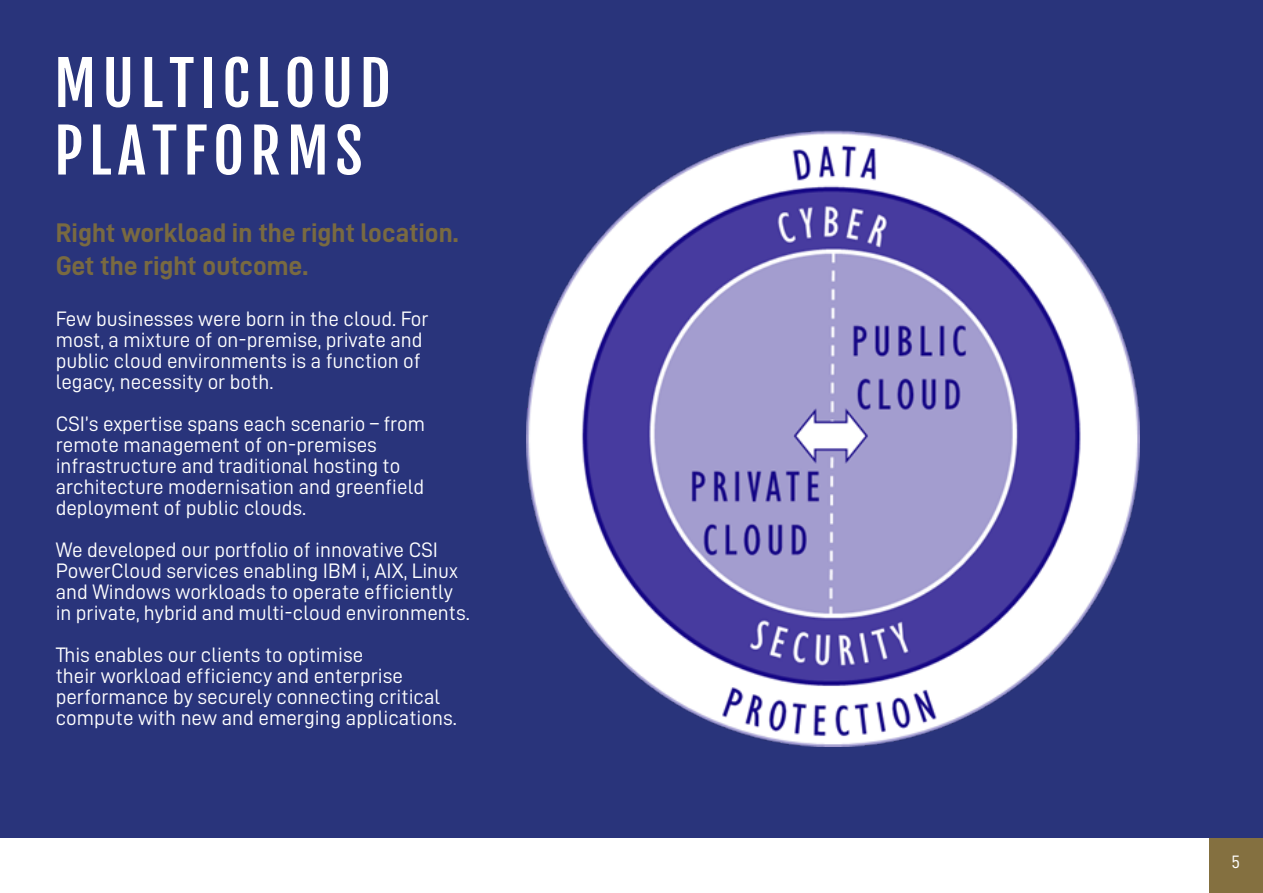
<style>
.page{position:relative;width:1263px;height:893px;background:#fff}
.page>*{position:absolute;margin:0;border:0;box-sizing:border-box;transform-origin:0 0}
.t1{font:60px/67.5px "Fjalla One";letter-spacing:.1em;color:#fff}
.t2{font:27px "D DIN Bold";color:#796a41}
.t3{font:21px/21px "D DIN";color:#fff}
.t4{font:18px "D DIN";color:#fff}
</style>
<div class="page">
<div style="left:0;top:0;width:1263px;height:889px;background:#29347b"></div>
<img style="left:527px;top:130px;width:613px;height:616px">
<div style="left:1209px;top:839px;width:54px;height:54px;background:#847040"></div>
<div style="left:0;top:839px;width:1209px;height:54px;background:#fff"></div>
<p class="t1" style="left:54px;top:50px;width:338px">MULTICLOUD<br>PLATFORMS</p>
<p class="t2" style="left:56px;top:218px;width:404px">Right workload in the right location.</p>
<p class="t2" style="left:56px;top:250px;width:254px">Get the right outcome.</p>
<p class="t3" style="left:56px;top:308px;width:374px">Few businesses were born in the cloud. For most, a mixture of on-premise, private and public cloud environments is a function of legacy, necessity or both.</p>
<p class="t3" style="left:56px;top:413px;width:371px">CSI’s expertise spans each scenario – from remote management of on-premises infrastructure and traditional hosting to architecture modernisation and greenfield deployment of public clouds.</p>
<p class="t3" style="left:56px;top:539px;width:416px">We developed our portfolio of innovative CSI PowerCloud services enabling IBM i, AIX, Linux and Windows workloads to operate efficiently in private, hybrid and multi-cloud environments.</p>
<p class="t3" style="left:56px;top:644px;width:403px">This enables our clients to optimise<br>their workload efficiency and enterprise performance by securely connecting critical compute with new and emerging applications.</p>
<p class="t4" style="left:1231px;top:852px;width:10px">5</p>
</div>
